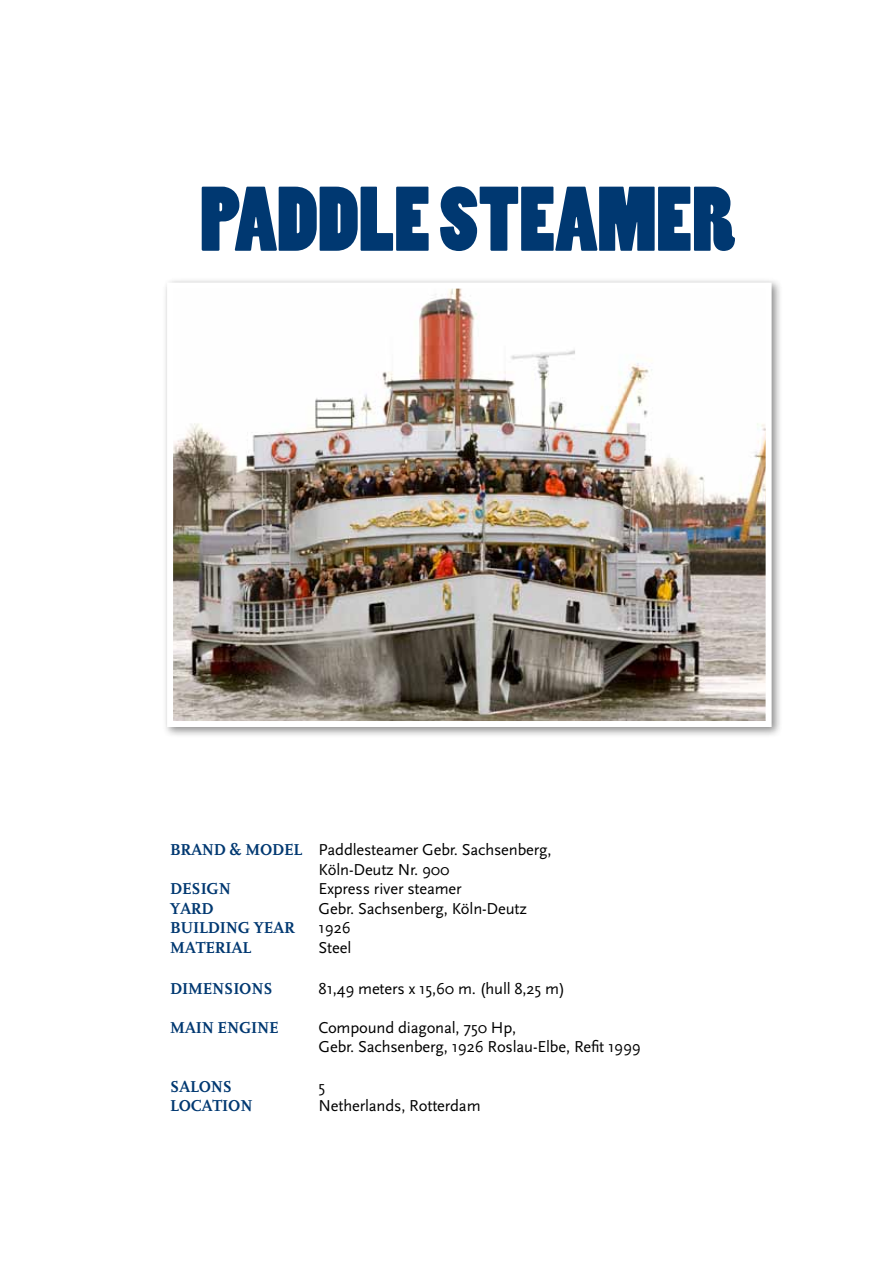
<style>
.page{position:relative;width:893px;height:1263px;background:#fff}
.page>*{position:absolute;margin:0;border:0;box-sizing:border-box;transform-origin:0 0}
.t1{font:85.5px "Poplar Std";color:#003871}
.t2{font:16.5px/19.5px "Scala Sans";letter-spacing:-.01em;color:#000}
.t3{font:700 16.5px "FF Scala";letter-spacing:-.01em;color:#003871}
.s1{font-family:"FF Scala";font-weight:700;color:#003871}
</style>
<div class="page">
<div style="left:162px;top:277px;width:621px;height:461px;background:#000;opacity:.45"></div>
<img style="left:174px;top:290px;width:591px;height:430px">
<div style="left:167px;top:283px;width:605px;height:444px;border:6px solid #fff"></div>
<h1 class="t1" style="left:200px;top:172px;width:537px">PADDLE STEAMER</h1>
<p class="t2" style="left:319px;top:840px;width:234px;text-indent:-148px"><span class="s1">BRAND &amp; MODEL</span> Paddlesteamer Gebr. Sachsenberg,<br>Köln-Deutz Nr. 900</p>
<p class="t3" style="left:170px;top:880px;width:62px">DESIGN</p>
<p class="t2" style="left:319px;top:879px;width:145px">Express river steamer</p>
<p class="t3" style="left:170px;top:899px;width:45px">YARD</p>
<p class="t2" style="left:319px;top:899px;width:210px">Gebr. Sachsenberg, Köln-Deutz</p>
<p class="t3" style="left:170px;top:919px;width:126px">BUILDING YEAR</p>
<p class="t2" style="left:319px;top:918px;width:34px">1926</p>
<p class="t3" style="left:170px;top:938px;width:83px">MATERIAL</p>
<p class="t2" style="left:319px;top:938px;width:34px">Steel</p>
<p class="t3" style="left:170px;top:979px;width:104px">DIMENSIONS</p>
<p class="t2" style="left:319px;top:979px;width:248px">81,49 meters x 15,60 m. (hull 8,25 m)</p>
<p class="t3" style="left:170px;top:1018px;width:110px">MAIN ENGINE</p>
<p class="t2" style="left:319px;top:1018px;width:324px">Compound diagonal, 750 Hp,<br>Gebr. Sachsenberg, 1926 Roslau-Elbe, Refit 1999</p>
<p class="t3" style="left:170px;top:1077px;width:63px">SALONS</p>
<p class="t2" style="left:319px;top:1077px;width:8px">5</p>
<p class="t3" style="left:170px;top:1096px;width:84px">LOCATION</p>
<p class="t2" style="left:319px;top:1096px;width:164px">Netherlands, Rotterdam</p>
</div>
